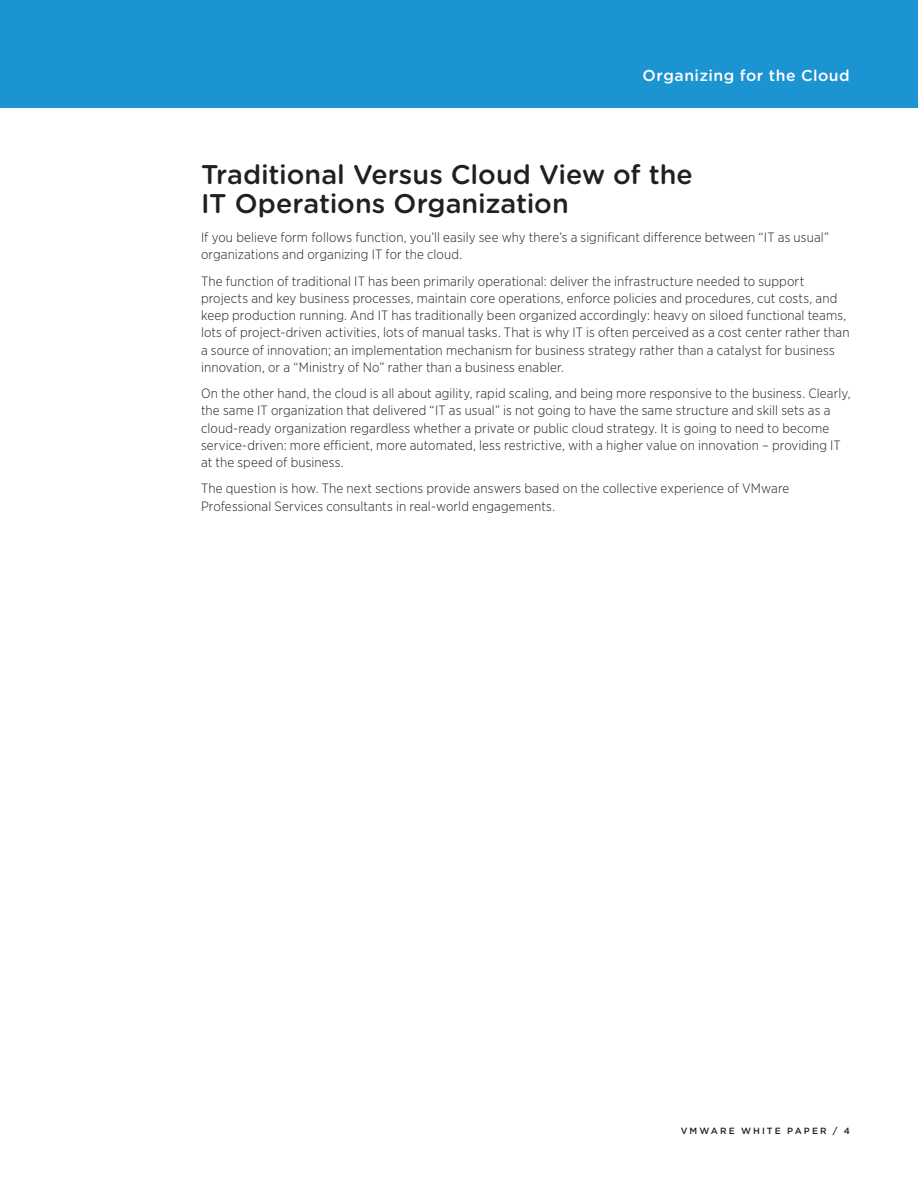
<style>
.page{position:relative;width:918px;height:1188px;background:#fff}
.page>*{position:absolute;margin:0;border:0;box-sizing:border-box;transform-origin:0 0}
.t1{font:500 27px/29.2px "Gotham Rounded";letter-spacing:-.005em;color:#231f20}
.t2{font:500 15.75px "Gotham Rounded";letter-spacing:.03em;color:#fff}
.t3{font:300 13.5px/17.2px "Gotham Narrow";letter-spacing:.01em;color:#231f20}
.t4{font:500 9px "Gotham";letter-spacing:.23em;color:#231f20}
</style>
<div class="page">
<div style="left:0;top:0;width:918px;height:108px;background:#1c94d2"></div>
<p class="t2" style="left:643px;top:64px;width:209px">Organizing for the Cloud</p>
<h1 class="t1" style="left:201px;top:158px;width:493px">Traditional Versus Cloud View of the<br>IT Operations Organization</h1>
<p class="t3" style="left:201px;top:228px;width:630px">If you believe form follows function, you’ll easily see why there’s a significant difference between “IT as usual” organizations and organizing IT for the cloud.</p>
<p class="t3" style="left:201px;top:272px;width:650px">The function of traditional IT has been primarily operational: deliver the infrastructure needed to support projects and key business processes, maintain core operations, enforce policies and procedures, cut costs, and keep production running. And IT has traditionally been organized accordingly: heavy on siloed functional teams, lots of project-driven activities, lots of manual tasks. That is why IT is often perceived as a cost center rather than a source of innovation; an implementation mechanism for business strategy rather than a catalyst for business innovation, or a “Ministry of No” rather than a business enabler.</p>
<p class="t3" style="left:201px;top:384px;width:651px">On the other hand, the cloud is all about agility, rapid scaling, and being more responsive to the business. Clearly, the same IT organization that delivered “IT as usual” is not going to have the same structure and skill sets as a cloud-ready organization regardless whether a private or public cloud strategy. It is going to need to become service-driven: more efficient, more automated, less restrictive, with a higher value on innovation – providing IT at the speed of business.</p>
<p class="t3" style="left:201px;top:480px;width:590px">The question is how. The next sections provide answers based on the collective experience of VMware<br>Professional Services consultants in real-world engagements.</p>
<p class="t4" style="left:681px;top:1125px;width:171px">VMWARE WHITE PAPER / 4</p>
</div>
